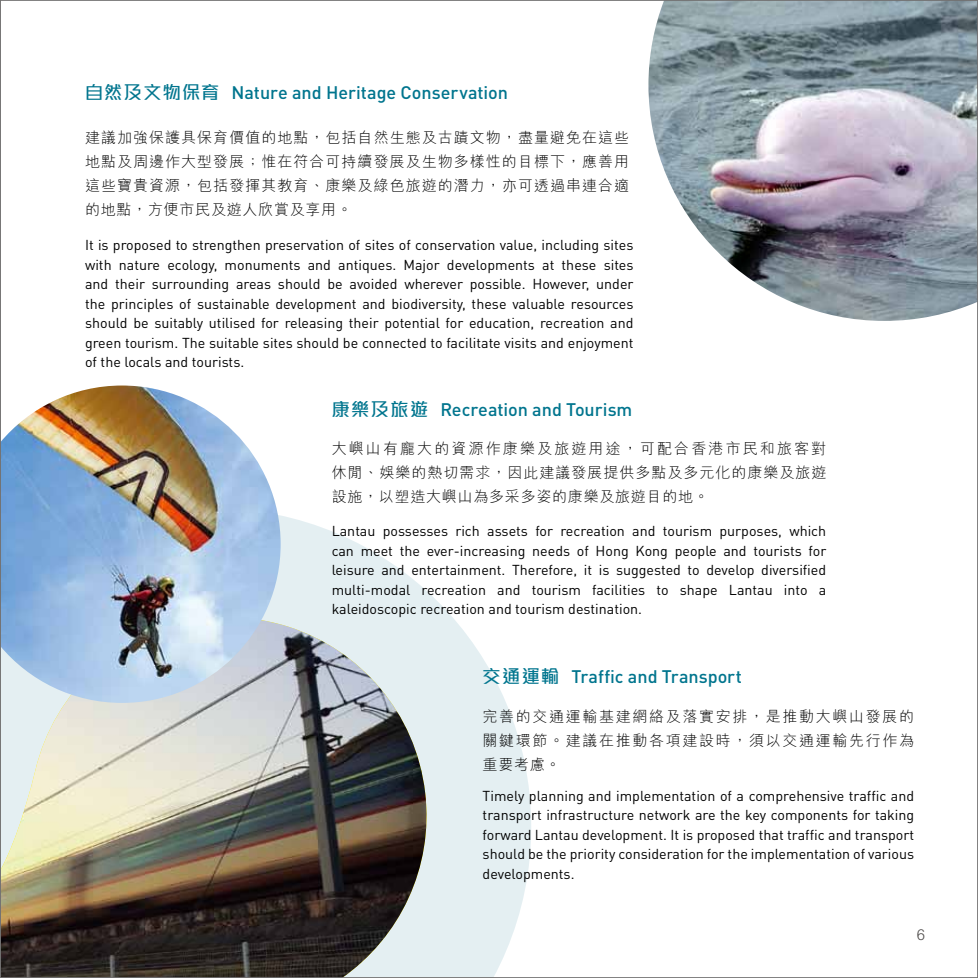
<style>
.page{position:relative;width:978px;height:978px;background:#fff}
.page>*{position:absolute;margin:0;border:0;box-sizing:border-box;transform-origin:0 0}
.t1{font:500 18px "DIN Pro";color:#00758e}
.t2{font:300 15px/24px "M Hei HK";letter-spacing:.07em;color:#000;text-align:justify}
.t3{font:300 15px "M Hei HK";color:#4c4948}
.t4{font:14.25px/19.5px "DIN Pro";color:#000;text-align:justify}
.s1{font-family:"M Stiff Hei HK"}
</style>
<div class="page">
<svg style="left:281px;top:516px;width:250px;height:460px;fill:#e4eff2"></svg>
<img style="left:2px;top:617px;width:432px;height:359px">
<img style="left:2px;top:386px;width:279px;height:317px">
<img style="left:648px;top:2px;width:328px;height:319px">
<p class="t1" style="left:85px;top:80px;width:424px"><span class="s1">自然及文物保育</span> Nature and Heritage Conservation</p>
<p class="t2" style="left:85px;top:125px;width:546px">建議加強保護具保育價值的地點，包括自然生態及古蹟文物，盡量避免在這些地點及周邊作大型發展；惟在符合可持續發展及生物多樣性的目標下，應善用這些寶貴資源，包括發揮其教育、康樂及綠色旅遊的潛力，亦可透過串連合適的地點，方便市民及遊人欣賞及享用。</p>
<p class="t4" style="left:85px;top:235px;width:550px">It is proposed to strengthen preservation of sites of conservation value, including sites with nature ecology, monuments and antiques. Major developments at these sites and their surrounding areas should be avoided wherever possible. However, under the principles of sustainable development and biodiversity, these valuable resources should be suitably utilised for releasing their potential for education, recreation and green tourism. The suitable sites should be connected to facilitate visits and enjoyment of the locals and tourists.</p>
<p class="t1" style="left:332px;top:398px;width:302px"><span class="s1">康樂及旅遊</span> Recreation and Tourism</p>
<p class="t2" style="left:332px;top:436px;width:496px">大嶼山有龐大的資源作康樂及旅遊用途，可配合香港市民和旅客對休閒、娛樂的熱切需求，因此建議發展提供多點及多元化的康樂及旅遊設施，以塑造大嶼山為多采多姿的康樂及旅遊目的地。</p>
<p class="t4" style="left:332px;top:521px;width:496px">Lantau possesses rich assets for recreation and tourism purposes, which can meet the ever-increasing needs of Hong Kong people and tourists for leisure and entertainment. Therefore, it is suggested to develop diversified multi-modal recreation and tourism facilities to shape Lantau into a kaleidoscopic recreation and tourism destination.</p>
<p class="t1" style="left:483px;top:665px;width:261px"><span class="s1">交通運輸</span> Traffic and Transport</p>
<p class="t2" style="left:483px;top:704px;width:433px">完善的交通運輸基建網絡及落實安排，是推動大嶼山發展的關鍵環節。建議在推動各項建設時，須以交通運輸先行作為重要考慮。</p>
<p class="t4" style="left:483px;top:785px;width:433px">Timely planning and implementation of a comprehensive traffic and transport infrastructure network are the key components for taking forward Lantau development. It is proposed that traffic and transport should be the priority consideration for the implementation of various developments.</p>
<p class="t3" style="left:917px;top:927px;width:10px">6</p>
</div>
